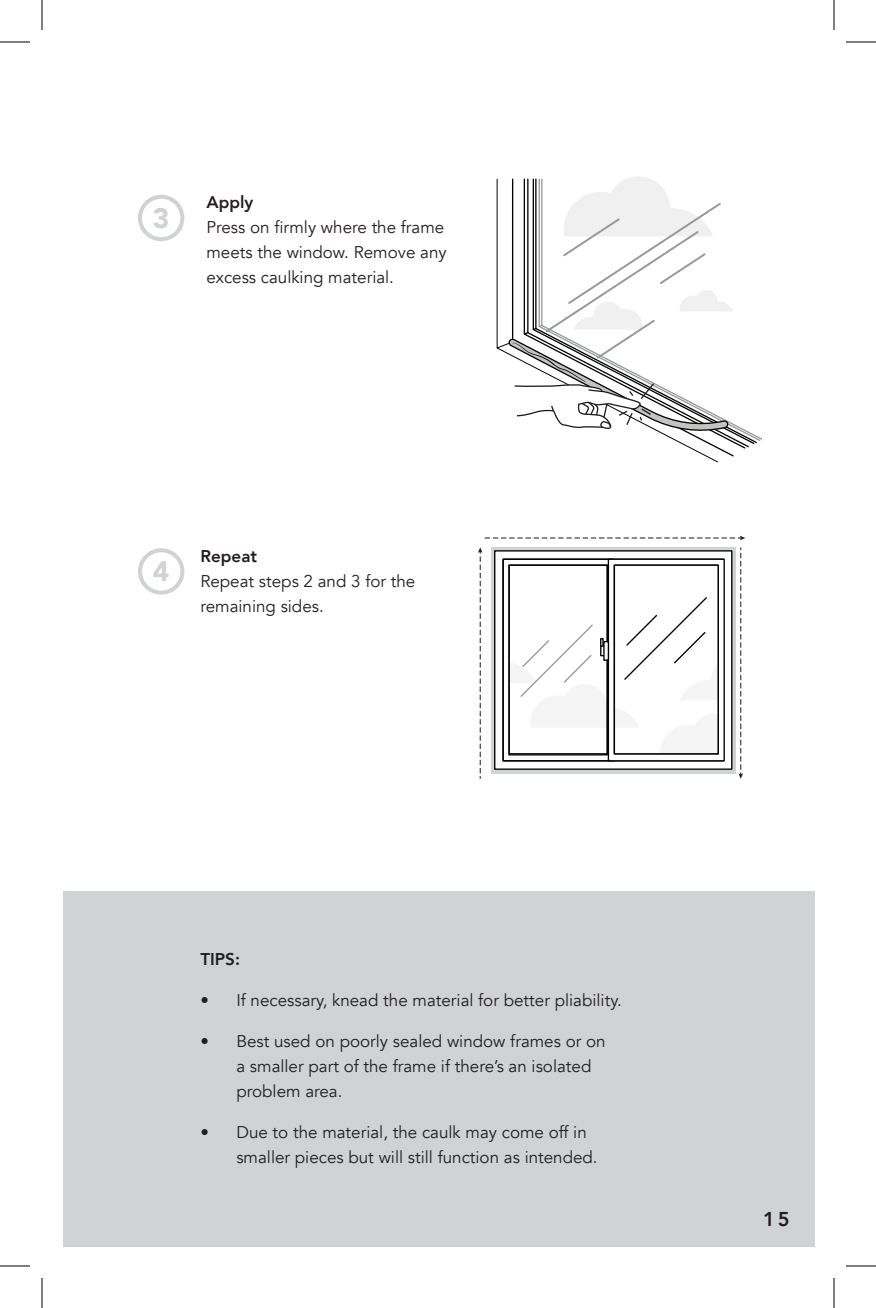
<style>
.page{position:relative;width:876px;height:1308px;background:#fff}
.page>*{position:absolute;margin:0;border:0;box-sizing:border-box;transform-origin:0 0}
.t1{font:900 28px "Avenir";color:#d1d2d4}
.t2{font:800 20px "Avenir";color:#231f20}
.t3{font:17px/25px "Avenir";color:#231f20}
.t4{font:800 17px "Avenir";color:#231f20}
</style>
<div class="page">
<div style="left:64px;top:892px;width:751px;height:355px;background:#d1d2d4"></div>
<div style="left:138px;top:195px;width:46px;height:46px;border:4px solid #d1d2d4;border-radius:50%"></div>
<div style="left:138px;top:548px;width:46px;height:47px;border:4px solid #d1d2d4;border-radius:50%"></div>
<hr style="left:491px;top:547px;width:4px;height:226px;background:#d1d2d3">
<svg style="left:732px;top:550px;width:4px;height:220px"></svg>
<hr style="left:491px;top:547px;width:245px;height:3px;background:#d1d2d3">
<hr style="left:491px;top:770px;width:245px;height:4px;background:#d1d2d3">
<div style="left:494px;top:550px;width:238px;height:220px;border:1px solid #040503"></div>
<svg style="left:509px;top:558px;width:216px;height:204px"></svg>
<svg style="left:739px;top:547px;width:4px;height:232px"></svg>
<svg style="left:478px;top:547px;width:4px;height:232px"></svg>
<svg style="left:485px;top:536px;width:260px;height:4px"></svg>
<svg style="left:659px;top:423px;width:103px;height:18px"></svg>
<svg style="left:496px;top:177px;width:237px;height:255px"></svg>
<hr style="left:0;top:42px;width:30px;height:1px;background:#000">
<hr style="left:846px;top:42px;width:30px;height:1px;background:#000">
<hr style="left:0;top:1266px;width:30px;height:1px;background:#000">
<hr style="left:846px;top:1266px;width:30px;height:1px;background:#000">
<hr style="left:42px;top:0;width:1px;height:30px;background:#000">
<hr style="left:42px;top:1278px;width:1px;height:30px;background:#000">
<hr style="left:834px;top:0;width:1px;height:30px;background:#000">
<hr style="left:834px;top:1278px;width:1px;height:30px;background:#000">
<h1 class="t1" style="left:153px;top:194px;width:18px">3</h1>
<p class="t4" style="left:206px;top:189px;width:48px">Apply</p>
<p class="t3" style="left:206px;top:215px;width:242px">Press on firmly where the frame meets the window. Remove any excess caulking material.</p>
<h1 class="t1" style="left:153px;top:548px;width:18px">4</h1>
<p class="t4" style="left:200px;top:543px;width:58px">Repeat</p>
<p class="t3" style="left:200px;top:569px;width:217px">Repeat steps 2 and 3 for the remaining sides.</p>
<p class="t4" style="left:200px;top:946px;width:41px">TIPS:</p>
<p class="t3" style="left:200px;top:988px;width:423px">• If necessary, knead the material for better pliability.</p>
<p class="t3" style="left:236px;top:1029px;width:371px;text-indent:-36px">• Best used on poorly sealed window frames or on a smaller part of the frame if there’s an isolated problem area.</p>
<p class="t3" style="left:236px;top:1120px;width:363px;text-indent:-36px">• Due to the material, the caulk may come off in smaller pieces but will still function as intended.</p>
<p class="t2" style="left:763px;top:1203px;width:28px">15</p>
</div>
